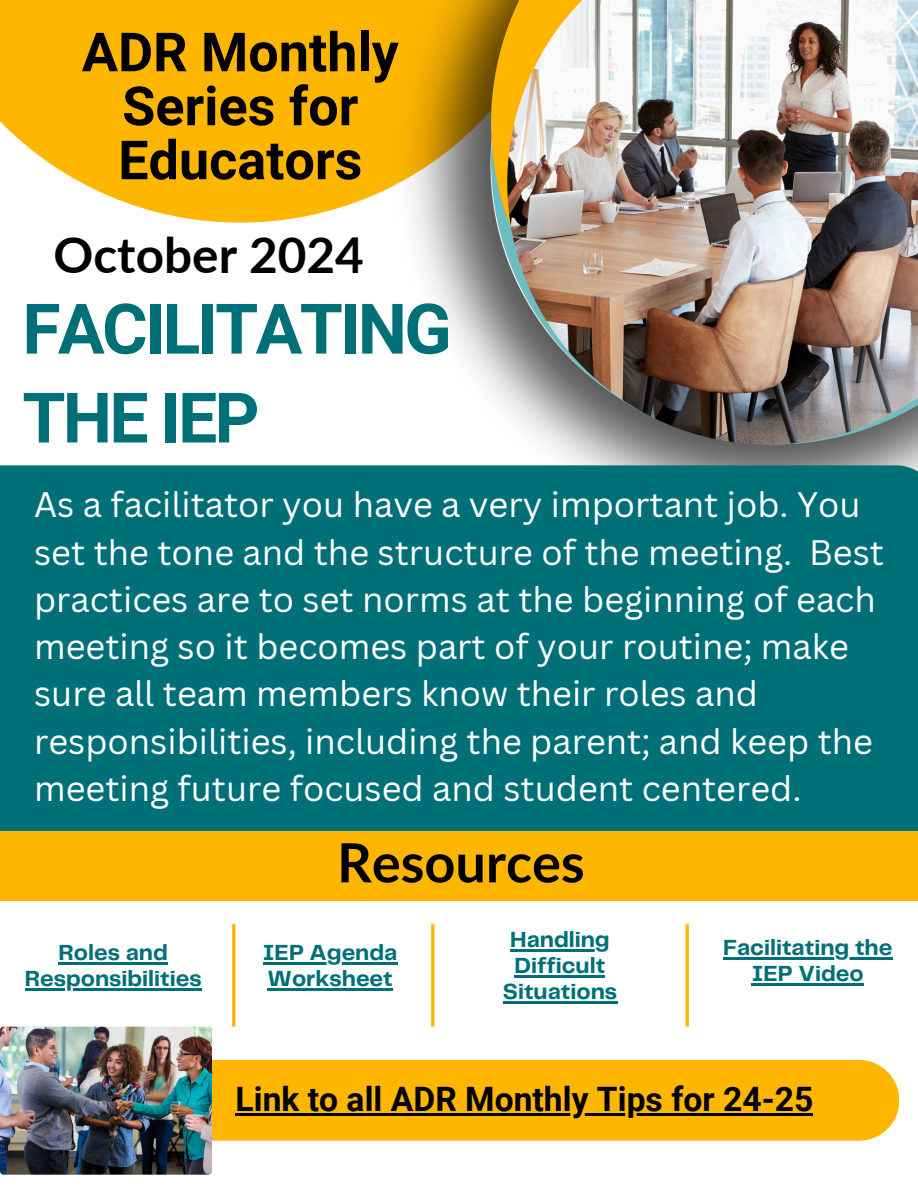
<style>
.page{position:relative;width:918px;height:1188px;background:#fff}
.page>*{position:absolute;margin:0;border:0;box-sizing:border-box;transform-origin:0 0}
.t1{font:700 69.75px/88.8px "Roboto";letter-spacing:-.04em;color:#007078}
.t2{font:700 54px/54px "Roboto";color:#000;text-align:center}
.t3{font:700 54px "Lato";color:#000}
.t4{font:700 49.5px "Lato";color:#000}
.t5{font:34.5px/47.2px "Canva Sans";color:#fff}
.t6{font:700 33.6px "Roboto";color:#000}
.t7{font:700 22.8px/25.8px "Telegraf";color:#007078;text-align:center}
</style>
<div class="page">
<div style="left:0;top:0;width:576px;height:223px;background:#ffb600"></div>
<img style="left:387px;top:0;width:531px;height:465px">
<svg style="left:491px;top:0;width:16px;height:406px"></svg>
<img style="left:507px;top:0;width:411px;height:445px">
<svg style="left:232px;top:924px;width:4px;height:103px"></svg>
<svg style="left:431px;top:924px;width:4px;height:103px"></svg>
<div style="left:96px;top:1060px;width:803px;height:81px;background:#ffb600;border-radius:40px"></div>
<div style="left:0;top:465px;width:918px;height:367px;background:#007078"></div>
<svg style="left:685px;top:924px;width:4px;height:103px"></svg>
<div style="left:0;top:832px;width:918px;height:69px;background:#ffb600"></div>
<img style="left:0;top:1027px;width:212px;height:148px;border-radius:4px">
<hr style="left:236px;top:1113px;width:577px;height:2px;background:#000">
<hr style="left:59px;top:962px;width:109px;height:2px;background:#007078">
<hr style="left:25px;top:988px;width:177px;height:2px;background:#007078">
<hr style="left:263px;top:962px;width:134px;height:2px;background:#007078">
<hr style="left:268px;top:988px;width:125px;height:2px;background:#007078">
<hr style="left:510px;top:949px;width:100px;height:2px;background:#007078">
<hr style="left:515px;top:975px;width:90px;height:2px;background:#007078">
<hr style="left:503px;top:1001px;width:114px;height:2px;background:#007078">
<hr style="left:723px;top:957px;width:169px;height:2px;background:#007078">
<hr style="left:752px;top:983px;width:112px;height:2px;background:#007078">
<p class="t2" style="left:82px;top:26px;width:318px">ADR Monthly<br>Series for<br>Educators</p>
<p class="t4" style="left:53px;top:224px;width:312px">October 2024</p>
<h2 class="t1" style="left:22px;top:285px;width:431px">FACILITATING<br>THE IEP</h2>
<p class="t5" style="left:34px;top:480px;width:851px">As a facilitator you have a very important job. You set the tone and the structure of the meeting. Best practices are to set norms at the beginning of each meeting so it becomes part of your routine; make sure all team members know their roles and responsibilities, including the parent; and keep the meeting future focused and student centered.</p>
<h4 class="t7" style="left:59px;top:941px;width:111px">Roles and</h4>
<h2 class="t7" style="left:25px;top:966px;width:178px">Responsibilities</h2>
<h3 class="t3" style="left:337px;top:829px;width:249px">Resources</h3>
<p class="t7" style="left:263px;top:941px;width:136px;text-align:left">IEP Agenda<br>Worksheet</p>
<p class="t7" style="left:503px;top:928px;width:116px">Handling<br>Difficult<br>Situations</p>
<p class="t7" style="left:723px;top:936px;width:171px">Facilitating the<br>IEP Video</p>
<h1 class="t6" style="left:236px;top:1080px;width:579px">Link to all ADR Monthly Tips for 24-25</h1>
</div>
